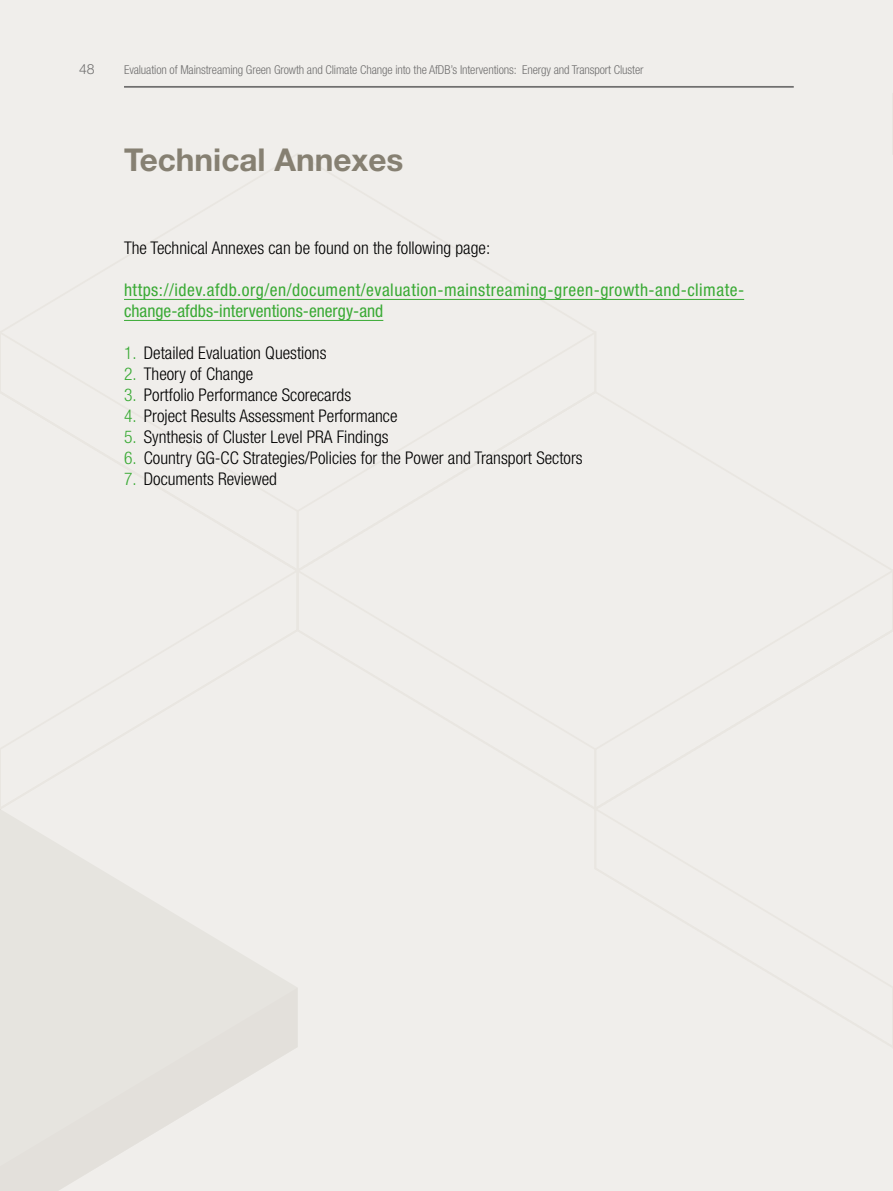
<style>
.page{position:relative;width:893px;height:1191px;background:#f0eeeb}
.page>*{position:absolute;margin:0;border:0;box-sizing:border-box;transform-origin:0 0}
.t1{font:700 31.5px "Helvetica Neue LT Std";color:#868072}
.t2{font:300 condensed 17.5px "Helvetica Neue LT Std";color:#000}
.t3{font:condensed 17.5px/21px "Helvetica Neue LT Std";letter-spacing:.03em;color:#3aaa35}
.t4{font:300 14px "Helvetica Neue LT Std";color:#706f6f}
.t5{font:300 condensed 12.25px "Helvetica Neue LT Std";letter-spacing:-.01em;color:#706f6f}
.s1{color:#3aaa35}
</style>
<div class="page">
<svg style="left:0;top:809px;width:295px;height:178px;fill:#e6e4df"></svg>
<svg style="left:1px;top:987px;width:297px;height:204px;fill:#e6e4df"></svg>
<svg style="left:0;top:987px;width:1px;height:204px"></svg>
<hr style="left:124px;top:86px;width:670px;height:2px;background:#706f6f">
<hr style="left:124px;top:299px;width:620px;height:1px;background:#3aaa35">
<hr style="left:124px;top:320px;width:259px;height:1px;background:#3aaa35">
<p class="t4" style="left:79px;top:61px;width:17px">48</p>
<p class="t5" style="left:124px;top:63px;width:521px">Evaluation of Mainstreaming Green Growth and Climate Change into the AfDB’s Interventions: Energy and Transport Cluster</p>
<h1 class="t1" style="left:124px;top:141px;width:281px">Technical Annexes</h1>
<p class="t2" style="left:124px;top:238px;width:368px">The Technical Annexes can be found on the following page:</p>
<p class="t3" style="left:124px;top:279px;width:622px">https://idev.afdb.org/en/document/evaluation-mainstreaming-green-growth-and-climate&shy;change-afdbs-interventions-energy-and</p>
<p class="t2" style="left:124px;top:343px;width:204px"><span class="s1">1.</span> Detailed Evaluation Questions</p>
<p class="t2" style="left:124px;top:364px;width:131px"><span class="s1">2.</span> Theory of Change</p>
<p class="t2" style="left:124px;top:385px;width:229px"><span class="s1">3.</span> Portfolio Performance Scorecards</p>
<p class="t2" style="left:124px;top:406px;width:275px"><span class="s1">4.</span> Project Results Assessment Performance</p>
<p class="t2" style="left:124px;top:427px;width:266px"><span class="s1">5.</span> Synthesis of Cluster Level PRA Findings</p>
<p class="t2" style="left:124px;top:448px;width:460px"><span class="s1">6.</span> Country GG-CC Strategies/Policies for the Power and Transport Sectors</p>
<p class="t2" style="left:124px;top:469px;width:154px"><span class="s1">7.</span> Documents Reviewed</p>
</div>
